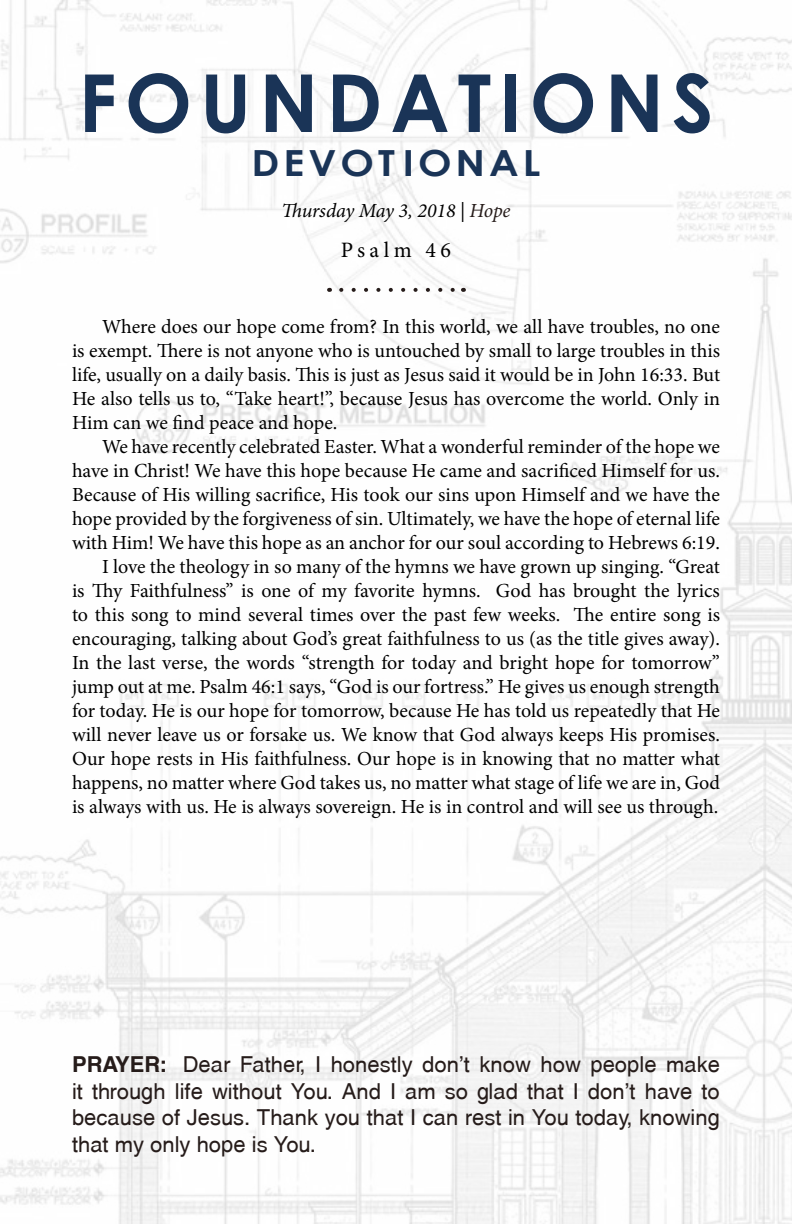
<style>
.page{position:relative;width:792px;height:1224px;background:#fff}
.page>*{position:absolute;margin:0;border:0;box-sizing:border-box;transform-origin:0 0}
.t1{font:700 80px "Century Gothic";letter-spacing:.1em;color:#1a3457}
.t2{font:700 36px "Century Gothic";letter-spacing:.1em;color:#1a3457;scale:1.11 1}
.t3{font:22px/26.4px "Swansea";color:#261c1a;text-align:justify}
.t4{font:22px "Minion Pro";letter-spacing:.2em;color:#000}
.t5{font:20px/24px "Minion Pro";letter-spacing:-.005em;color:#000;text-align:justify}
.t6{font:italic 20px "Minion Pro";letter-spacing:-.005em;color:#000}
.s1{color:#261c1a}
.s2{font-weight:700}
</style>
<div class="page">
<img style="left:0;top:0;width:792px;height:1224px">
<svg style="left:341px;top:288px;width:116px;height:4px"></svg>
<h1 class="t1" style="left:78px;top:42px;width:637px">FOUNDATIONS</h1>
<h2 class="t2" style="left:252px;top:136px;width:262px">DEVOTIONAL</h2>
<p class="t6" style="left:281px;top:197px;width:231px">Thursday May 3, 2018 | <span class="s1">Hope</span></p>
<p class="t4" style="left:341px;top:235px;width:112px">Psalm 46</p>
<p class="t5" style="left:72px;top:315px;width:650px;text-indent:30px">Where does our hope come from? In this world, we all have troubles, no one is exempt. There is not anyone who is untouched by small to large troubles in this life, usually on a daily basis. This is just as Jesus said it would be in John 16:33. But He also tells us to, “Take heart!”, because Jesus has overcome the world. Only in Him can we find peace and hope.</p>
<p class="t5" style="left:72px;top:435px;width:650px;text-align:right">We have recently celebrated Easter. What a wonderful reminder of the hope we have in Christ! We have this hope because He came and sacrificed Himself for us.<br>Because of His willing sacrifice, His took our sins upon Himself and we have the hope provided by the forgiveness of sin. Ultimately, we have the hope of eternal life with Him! We have this hope as an anchor for our soul according to Hebrews 6:19.<br>I love the theology in so many of the hymns we have grown up singing. “Great<br>is Thy Faithfulness” is one of my favorite hymns. God has brought the lyrics to this song to mind several times over the past few weeks. The entire song is encouraging, talking about God’s great faithfulness to us (as the title gives away).<br>In the last verse, the words “strength for today and bright hope for tomorrow” jump out at me. Psalm 46:1 says, “God is our fortress.” He gives us enough strength for today. He is our hope for tomorrow, because He has told us repeatedly that He will never leave us or forsake us. We know that God always keeps His promises.<br>Our hope rests in His faithfulness. Our hope is in knowing that no matter what happens, no matter where God takes us, no matter what stage of life we are in, God is always with us. He is always sovereign. He is in control and will see us through.</p>
<p class="t3" style="left:72px;top:1051px;width:650px"><span class="s2">PRAYER:</span> Dear Father, I honestly don’t know how people make it through life without You. And I am so glad that I don’t have to because of Jesus. Thank you that I can rest in You today, knowing that my only hope is You.</p>
</div>
